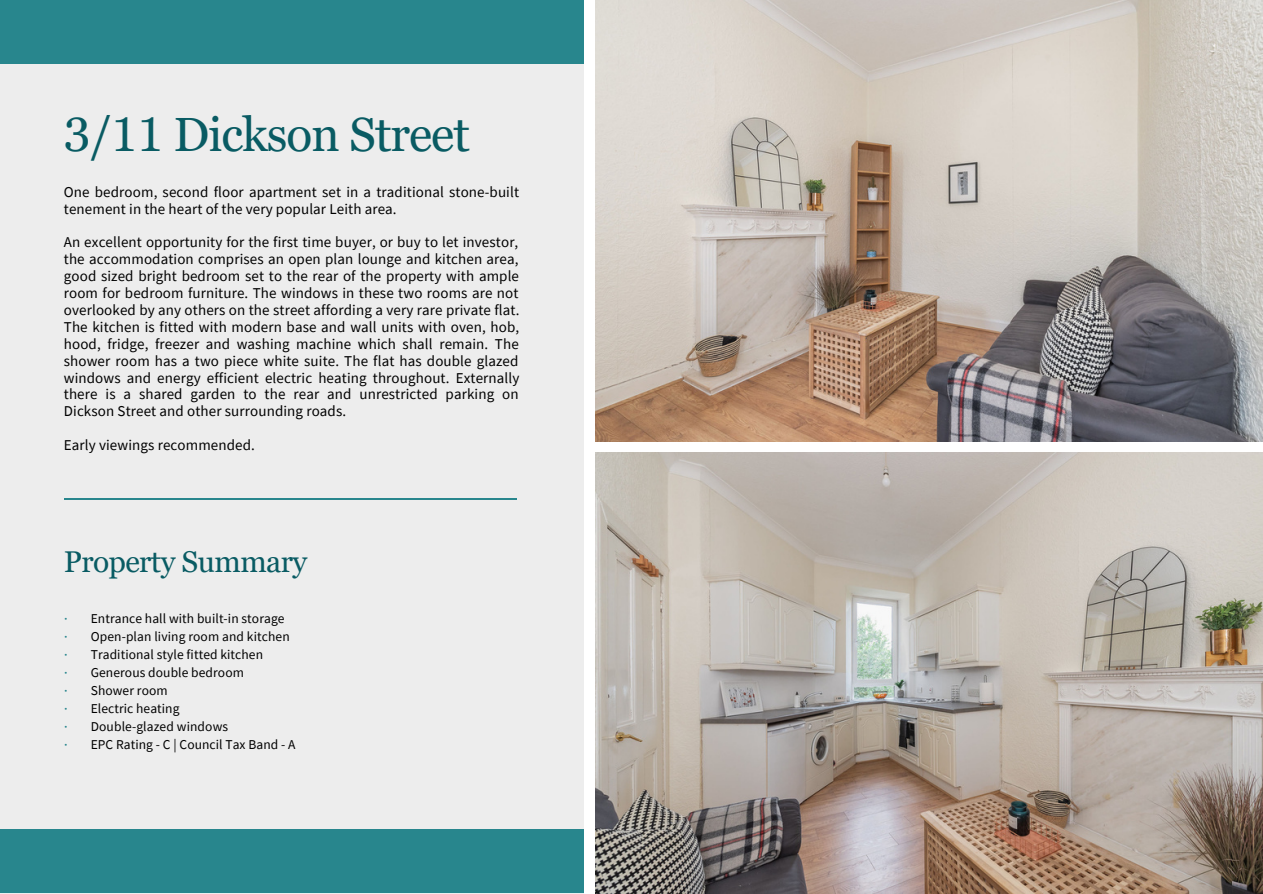
<style>
.page{position:relative;width:1263px;height:894px;background:#fff}
.page>*{position:absolute;margin:0;border:0;box-sizing:border-box;transform-origin:0 0}
.t1{font:48px "Georgia Pro";letter-spacing:-.02em;color:#095b63}
.t2{font:30px "Georgia Pro";letter-spacing:-.02em;color:#095b63}
.t3{font:15px/16.8px "Source Sans Pro";letter-spacing:.01em;color:#000}
.t4{font:300 15px/18px "Montserrat";color:#28868d;text-align:justify}
.t5{font:13.5px "Source Sans Pro";letter-spacing:.005em;color:#000}
</style>
<div class="page">
<img style="left:596px;top:0;width:667px;height:441px">
<img style="left:596px;top:452px;width:667px;height:441px">
<div style="left:0;top:0;width:583px;height:893px;background:#ededed"></div>
<div style="left:0;top:0;width:583px;height:64px;background:#28868d"></div>
<div style="left:0;top:829px;width:583px;height:64px;background:#28868d"></div>
<hr style="left:64px;top:498px;width:452px;height:1px;background:#28868d">
<p class="t1" style="left:64px;top:107px;width:408px">3/11 Dickson Street</p>
<p class="t3" style="left:64px;top:183px;width:457px">One bedroom, second floor apartment set in a traditional stone-built tenement in the heart of the very popular Leith area.</p>
<p class="t3" style="left:64px;top:234px;width:457px;text-align:justify">An excellent opportunity for the first time buyer, or buy to let investor, the accommodation comprises an open plan lounge and kitchen area, good sized bright bedroom set to the rear of the property with ample room for bedroom furniture. The windows in these two rooms are not overlooked by any others on the street affording a very rare private flat.<br>The kitchen is fitted with modern base and wall units with oven, hob, hood, fridge, freezer and washing machine which shall remain. The shower room has a two piece white suite. The flat has double glazed windows and energy efficient electric heating throughout. Externally there is a shared garden to the rear and unrestricted parking on Dickson Street and other surrounding roads.</p>
<p class="t3" style="left:64px;top:436px;width:193px">Early viewings recommended.</p>
<p class="t2" style="left:64px;top:544px;width:245px">Property Summary</p>
<p class="t4" style="left:64px;top:608px;width:6px">• • • • • • • •</p>
<p class="t5" style="left:91px;top:609px;width:195px">Entrance hall with built-in storage</p>
<p class="t5" style="left:91px;top:627px;width:200px">Open-plan living room and kitchen</p>
<p class="t5" style="left:91px;top:645px;width:174px">Traditional style fitted kitchen</p>
<p class="t5" style="left:91px;top:663px;width:155px">Generous double bedroom</p>
<p class="t5" style="left:91px;top:681px;width:78px">Shower room</p>
<p class="t5" style="left:91px;top:699px;width:90px">Electric heating</p>
<p class="t5" style="left:91px;top:717px;width:139px">Double-glazed windows</p>
<p class="t5" style="left:91px;top:735px;width:206px">EPC Rating - C | Council Tax Band - A</p>
</div>
